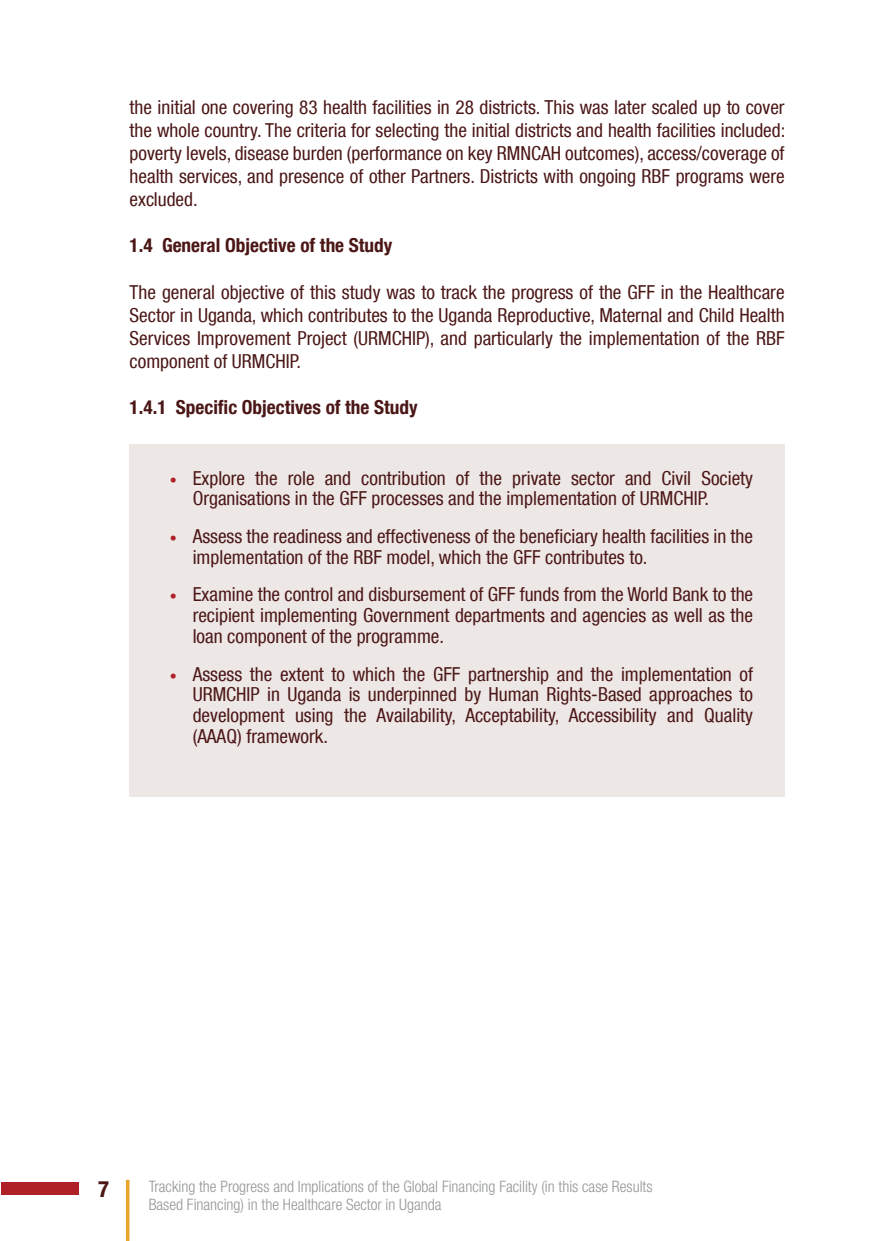
<style>
.page{position:relative;width:874px;height:1241px;background:#fff}
.page>*{position:absolute;margin:0;border:0;box-sizing:border-box;transform-origin:0 0}
.t1{font:700 condensed 22.75px "Helvetica Neue LT Com";color:#4b1616}
.t2{font:condensed 19.25px/23.1px "Helvetica Neue LT Com";color:#4b1616;text-align:justify}
.t3{font:700 condensed 19.25px "Helvetica Neue LT Com";color:#4b1616}
.t4{font:300 condensed 15.75px/18.9px "Helvetica Neue LT Com";color:#939598}
.s1{font-size:14px;color:#ae2227}
</style>
<div class="page">
<div style="left:1px;top:1181px;width:77px;height:13px;background:#ae2227"></div>
<hr style="left:126px;top:1179px;width:3px;height:61px;background:#e9a62a">
<div style="left:130px;top:444px;width:654px;height:352px;background:#ede7e5"></div>
<p class="t2" style="left:130px;top:97px;width:657px">the initial one covering 83 health facilities in 28 districts. This was later scaled up to cover the whole country. The criteria for selecting the initial districts and health facilities included: poverty levels, disease burden (performance on key RMNCAH outcomes), access/coverage of health services, and presence of other Partners. Districts with ongoing RBF programs were excluded.</p>
<p class="t3" style="left:130px;top:238px;width:264px">1.4 General Objective of the Study</p>
<p class="t2" style="left:130px;top:282px;width:656px">The general objective of this study was to track the progress of the GFF in the Healthcare Sector in Uganda, which contributes to the Uganda Reproductive, Maternal and Child Health Services Improvement Project (URMCHIP), and particularly the implementation of the RBF component of URMCHIP.</p>
<p class="t3" style="left:130px;top:395px;width:289px">1.4.1 Specific Objectives of the Study</p>
<p class="t2" style="left:192px;top:469px;width:561px;line-height:20.8px;text-indent:-23px"><span class="s1">•</span> Explore the role and contribution of the private sector and Civil Society<br>Organisations in the GFF processes and the implementation of URMCHIP.</p>
<p class="t2" style="left:192px;top:525px;width:561px;line-height:20.8px;text-indent:-23px"><span class="s1">•</span> Assess the readiness and effectiveness of the beneficiary health facilities in the implementation of the RBF model, which the GFF contributes to.</p>
<p class="t2" style="left:192px;top:585px;width:561px;line-height:20.8px;text-indent:-23px"><span class="s1">•</span> Examine the control and disbursement of GFF funds from the World Bank to the recipient implementing Government departments and agencies as well as the loan component of the programme.</p>
<p class="t2" style="left:192px;top:664px;width:561px;line-height:20.8px;text-indent:-23px"><span class="s1">•</span> Assess the extent to which the GFF partnership and the implementation of URMCHIP in Uganda is underpinned by Human Rights-Based approaches to development using the Availability, Acceptability, Accessibility and Quality (AAAQ) framework.</p>
<p class="t1" style="left:98px;top:1179px;width:12px">7</p>
<p class="t4" style="left:149px;top:1177px;width:505px">Tracking the Progress and Implications of the Global Financing Facility (in this case Results<br>Based Financing) in the Healthcare Sector in Uganda</p>
</div>
